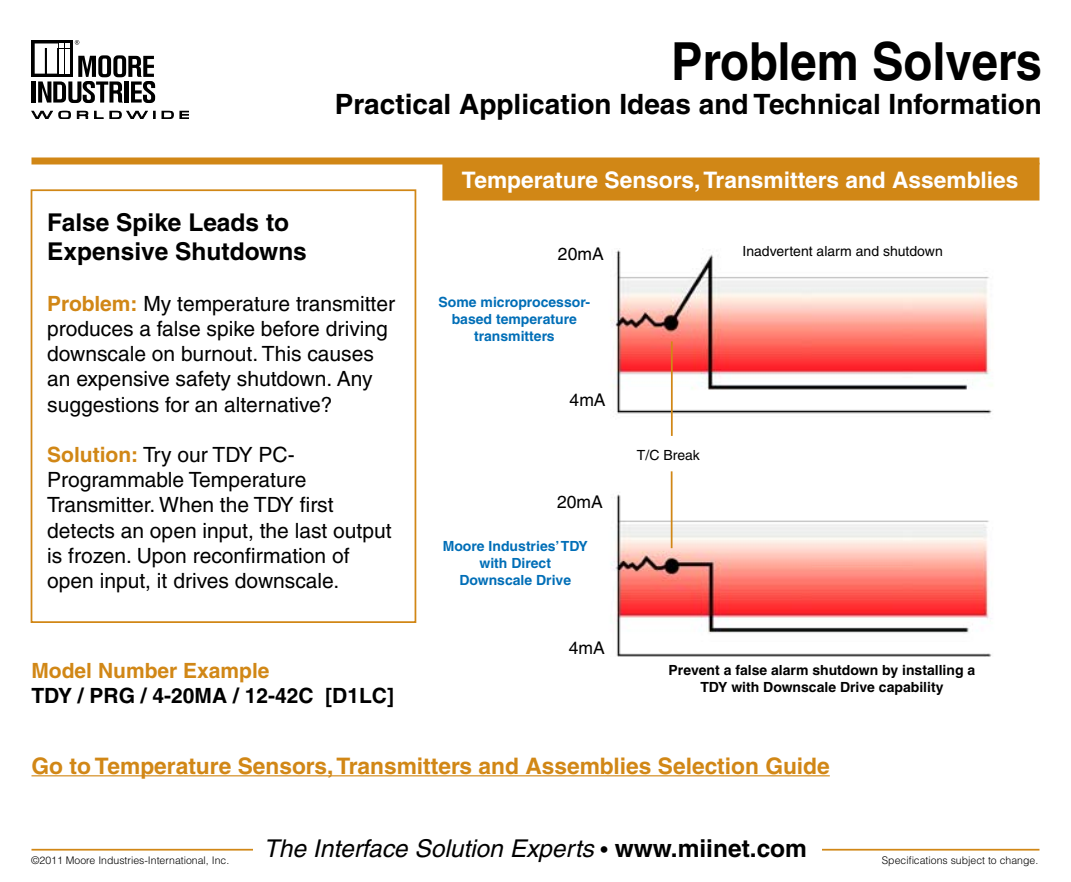
<style>
.page{position:relative;width:1071px;height:882px;background:#fff}
.page>*{position:absolute;margin:0;border:0;box-sizing:border-box;transform-origin:0 0}
.t1{font:700 52.5px "Helvetica";color:#000;scale:.9 1}
.t2{font:700 28px "Helvetica";color:#000}
.t3{font:italic 24.5px "Helvetica";color:#000}
.t4{font:700 24.5px/29.4px "Helvetica";color:#000}
.t5{font:700 22.75px "Helvetica";color:#d18716}
.t6{font:700 22.75px "Helvetica";color:#fff}
.t7{font:21px/25.2px "Helvetica";color:#000}
.t8{font:700 21px "Helvetica";color:#000}
.t9{font:700 21px "Helvetica";color:#d18716}
.t10{font:17.5px "Helvetica";color:#000}
.t11{font:700 14px/16.8px "Helvetica";color:#006eb7;text-align:center}
.t12{font:700 14px/16.8px "Helvetica";color:#000;text-align:center}
.t13{font:14px "Helvetica";color:#000}
.t14{font:300 10.5px "Helvetica";color:#000}
.s1{font-weight:700;color:#d18716}
.s2{font-style:normal;font-size:21px}
.s3{font-weight:700;font-style:normal}
</style>
<div class="page">
<hr style="left:32px;top:849px;width:1008px;height:2px;background:#d18716">
<div style="left:253px;top:829px;width:568px;height:39px;background:#fff"></div>
<hr style="left:32px;top:81px;width:4px;height:22px;background:#000">
<svg style="left:32px;top:40px;width:3px;height:37px"></svg>
<svg style="left:32px;top:110px;width:39px;height:9px"></svg>
<svg style="left:77px;top:111px;width:11px;height:8px"></svg>
<svg style="left:94px;top:110px;width:61px;height:9px"></svg>
<svg style="left:162px;top:111px;width:12px;height:8px"></svg>
<svg style="left:180px;top:111px;width:9px;height:8px"></svg>
<svg style="left:35px;top:40px;width:120px;height:63px"></svg>
<div style="left:442px;top:163px;width:598px;height:38px;background:#d18716;border:2px solid #d18716"></div>
<div style="left:32px;top:158px;width:1008px;height:6px;background:#d18716"></div>
<img style="left:610px;top:250px;width:383px;height:406px">
<div style="left:31px;top:189px;width:385px;height:434px;border:2px solid #d18716"></div>
<hr style="left:671px;top:341px;width:2px;height:95px;background:#d18716">
<hr style="left:671px;top:471px;width:2px;height:77px;background:#d18716">
<hr style="left:32px;top:775px;width:798px;height:1px;background:#d18716">
<h1 class="t1" style="left:671px;top:30px;width:413px">Problem Solvers</h1>
<h2 class="t2" style="left:335px;top:87px;width:709px">Practical Application Ideas and Technical Information</h2>
<p class="t4" style="left:47px;top:207px;width:261px">False Spike Leads to<br>Expensive Shutdowns</p>
<p class="t7" style="left:47px;top:291px;width:349px"><span class="s1">Problem:</span> My temperature transmitter produces a false spike before driving downscale on burnout. This causes an expensive safety shutdown. Any suggestions for an alternative?</p>
<p class="t7" style="left:47px;top:442px;width:346px"><span class="s1">Solution:</span> Try our TDY PC-<br>Programmable Temperature<br>Transmitter. When the TDY first detects an open input, the last output is frozen. Upon reconfirmation of open input, it drives downscale.</p>
<p class="t9" style="left:32px;top:658px;width:240px">Model Number Example</p>
<p class="t8" style="left:32px;top:683px;width:364px">TDY / PRG / 4-20MA / 12-42C [D1LC]</p>
<p class="t6" style="left:462px;top:166px;width:558px">Temperature Sensors, Transmitters and Assemblies</p>
<p class="t10" style="left:558px;top:244px;width:47px">20mA</p>
<p class="t13" style="left:742px;top:243px;width:202px">Inadvertent alarm and shutdown</p>
<p class="t11" style="left:439px;top:293px;width:153px">Some microprocessor&shy;based temperature transmitters</p>
<p class="t10" style="left:570px;top:390px;width:37px">4mA</p>
<p class="t10" style="left:557px;top:492px;width:47px">20mA</p>
<p class="t11" style="left:443px;top:538px;width:147px">Moore Industries’ TDY with Direct<br>Downscale Drive</p>
<p class="t10" style="left:569px;top:638px;width:37px">4mA</p>
<p class="t13" style="left:637px;top:447px;width:65px">T/C Break</p>
<p class="t12" style="left:669px;top:662px;width:308px">Prevent a false alarm shutdown by installing a<br>TDY with Downscale Drive capability</p>
<p class="t5" style="left:32px;top:752px;width:800px">Go to Temperature Sensors, Transmitters and Assemblies Selection Guide</p>
<p class="t14" style="left:31px;top:853px;width:200px">©2011 Moore Industries-International, Inc.</p>
<p class="t3" style="left:264px;top:834px;width:545px">The Interface Solution Experts <span class="s2">•</span> <span class="s3">www.miinet.com</span></p>
<p class="t14" style="left:882px;top:853px;width:158px">Specifications subject to change.</p>
</div>
